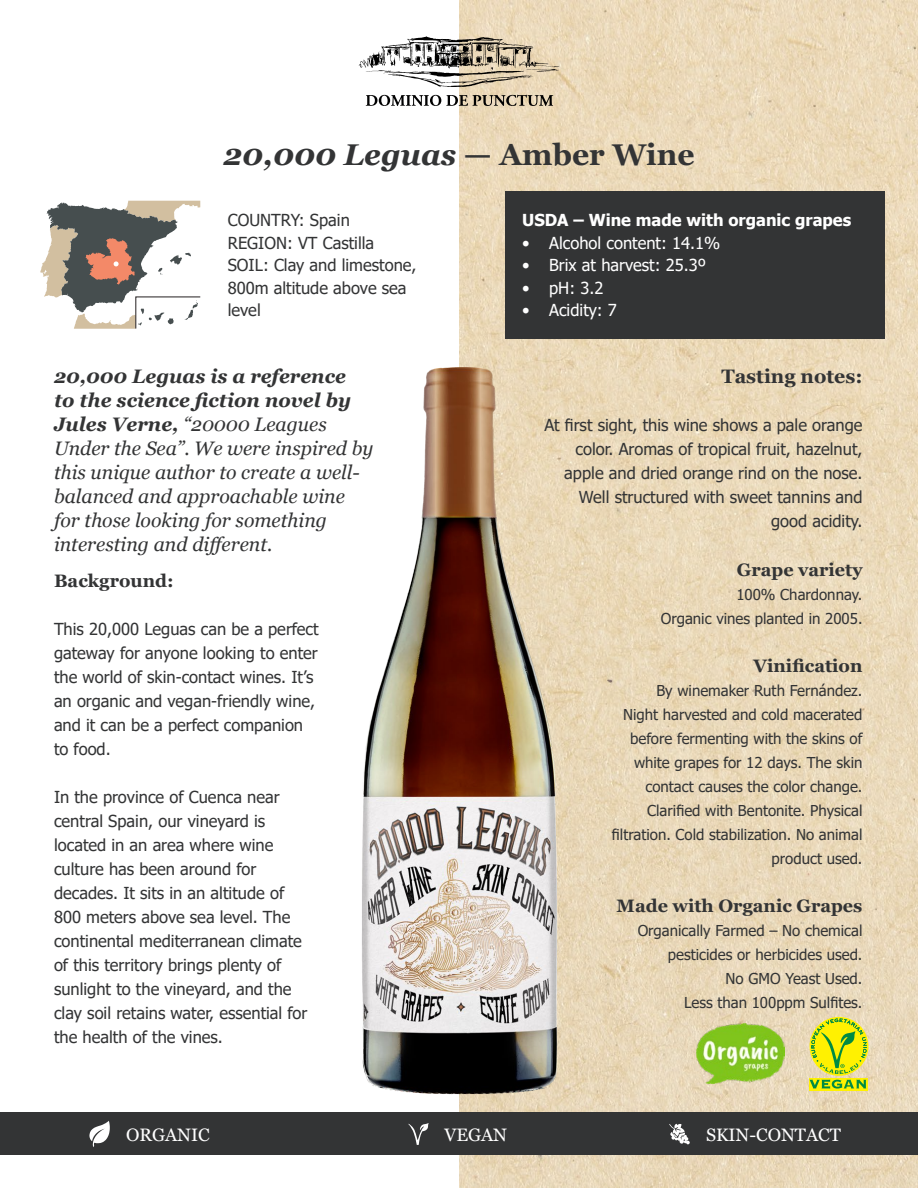
<style>
.page{position:relative;width:918px;height:1188px;background:#fff}
.page>*{position:absolute;margin:0;border:0;box-sizing:border-box;transform-origin:0 0}
.t1{font:italic 700 30px "Georgia";color:#333435}
.t2{font:italic 19.5px/24px "Georgia";color:#333435}
.t3{font:700 19.5px "Georgia";color:#333435}
.t4{font:700 18px "Georgia";color:#333435}
.t5{font:18px "Georgia";color:#fff}
.t6{font:16.5px/24px "Tahoma";color:#333435}
.t7{font:16.5px "Tahoma";color:#fff}
.t8{font:700 16.5px "Tahoma";color:#fff}
.t9{font:15px/24px "Tahoma";color:#333435;text-align:right}
.s1{font-style:normal}
.s2{font-weight:700}
</style>
<div class="page">
<img style="left:459px;top:0;width:459px;height:1188px">
<div style="left:0;top:1113px;width:918px;height:42px;background:#333435"></div>
<div style="left:505px;top:191px;width:379px;height:148px;background:#333435"></div>
<svg style="left:40px;top:201px;width:160px;height:128px"></svg>
<img style="left:362px;top:367px;width:196px;height:727px">
<svg style="left:89px;top:1121px;width:21px;height:26px"></svg>
<svg style="left:669px;top:1124px;width:21px;height:20px"></svg>
<svg style="left:408px;top:1123px;width:21px;height:22px"></svg>
<svg style="left:366px;top:95px;width:187px;height:11px"></svg>
<svg style="left:359px;top:36px;width:200px;height:51px"></svg>
<div style="left:809px;top:1078px;width:59px;height:12px;background:#fff101"></div>
<svg style="left:810px;top:1019px;width:57px;height:70px;background:#c7d72e"></svg>
<img style="left:696px;top:1024px;width:88px;height:59px">
<p class="t1" style="left:223px;top:135px;width:473px">20,000 Leguas <span class="s1">— Amber Wine</span></p>
<p class="t6" style="left:228px;top:209px;width:124px">COUNTRY: Spain</p>
<p class="t6" style="left:228px;top:232px;width:148px">REGION: VT Castilla</p>
<p class="t6" style="left:228px;top:255px;width:190px;line-height:22.5px">SOIL: Clay and limestone,<br>800m altitude above sea level</p>
<p class="t8" style="left:522px;top:209px;width:331px">USDA – Wine made with organic grapes</p>
<p class="t7" style="left:522px;top:232px;width:199px">• Alcohol content: 14.1%</p>
<p class="t7" style="left:522px;top:254px;width:185px">• Brix at harvest: 25.3º</p>
<p class="t7" style="left:522px;top:277px;width:83px">• pH: 3.2</p>
<p class="t7" style="left:522px;top:299px;width:96px">• Acidity: 7</p>
<p class="t2" style="left:54px;top:364px;width:321px"><span class="s2">20,000 Leguas is a reference<br>to the science fiction novel by<br>Jules Verne,</span> “20000 Leagues<br>Under the Sea”. We were inspired by this unique author to create a well&shy;balanced and approachable wine for those looking for something interesting and different.</p>
<p class="t3" style="left:721px;top:364px;width:143px">Tasting notes:</p>
<p class="t6" style="left:544px;top:414px;width:320px;text-align:right">At first sight, this wine shows a pale orange color. Aromas of tropical fruit, hazelnut, apple and dried orange rind on the nose.<br>Well structured with sweet tannins and good acidity.</p>
<p class="t4" style="left:54px;top:570px;width:121px">Background:</p>
<p class="t6" style="left:54px;top:618px;width:266px">This 20,000 Leguas can be a perfect gateway for anyone looking to enter the world of skin-contact wines. It’s an organic and vegan-friendly wine, and it can be a perfect companion to food.</p>
<p class="t6" style="left:54px;top:786px;width:255px">In the province of Cuenca near central Spain, our vineyard is located in an area where wine culture has been around for decades. It sits in an altitude of<br>800 meters above sea level. The continental mediterranean climate of this territory brings plenty of sunlight to the vineyard, and the clay soil retains water, essential for the health of the vines.</p>
<p class="t4" style="left:737px;top:559px;width:127px">Grape variety</p>
<p class="t9" style="left:736px;top:584px;width:128px">100% Chardonnay.</p>
<p class="t9" style="left:661px;top:608px;width:203px">Organic vines planted in 2005.</p>
<p class="t4" style="left:753px;top:655px;width:111px">Vinification</p>
<p class="t9" style="left:656px;top:680px;width:208px">By winemaker Ruth Fernández.</p>
<p class="t9" style="left:612px;top:704px;width:252px">Night harvested and cold macerated before fermenting with the skins of white grapes for 12 days. The skin contact causes the color change.<br>Clarified with Bentonite. Physical filtration. Cold stabilization. No animal product used.</p>
<p class="t4" style="left:617px;top:895px;width:247px">Made with Organic Grapes</p>
<p class="t9" style="left:638px;top:920px;width:226px">Organically Farmed – No chemical pesticides or herbicides used.</p>
<p class="t9" style="left:726px;top:968px;width:138px">No GMO Yeast Used.</p>
<p class="t9" style="left:684px;top:992px;width:180px">Less than 100ppm Sulfites.</p>
<p class="t5" style="left:126px;top:1124px;width:85px">ORGANIC</p>
<p class="t5" style="left:444px;top:1124px;width:64px">VEGAN</p>
<p class="t5" style="left:706px;top:1124px;width:136px">SKIN-CONTACT</p>
</div>
